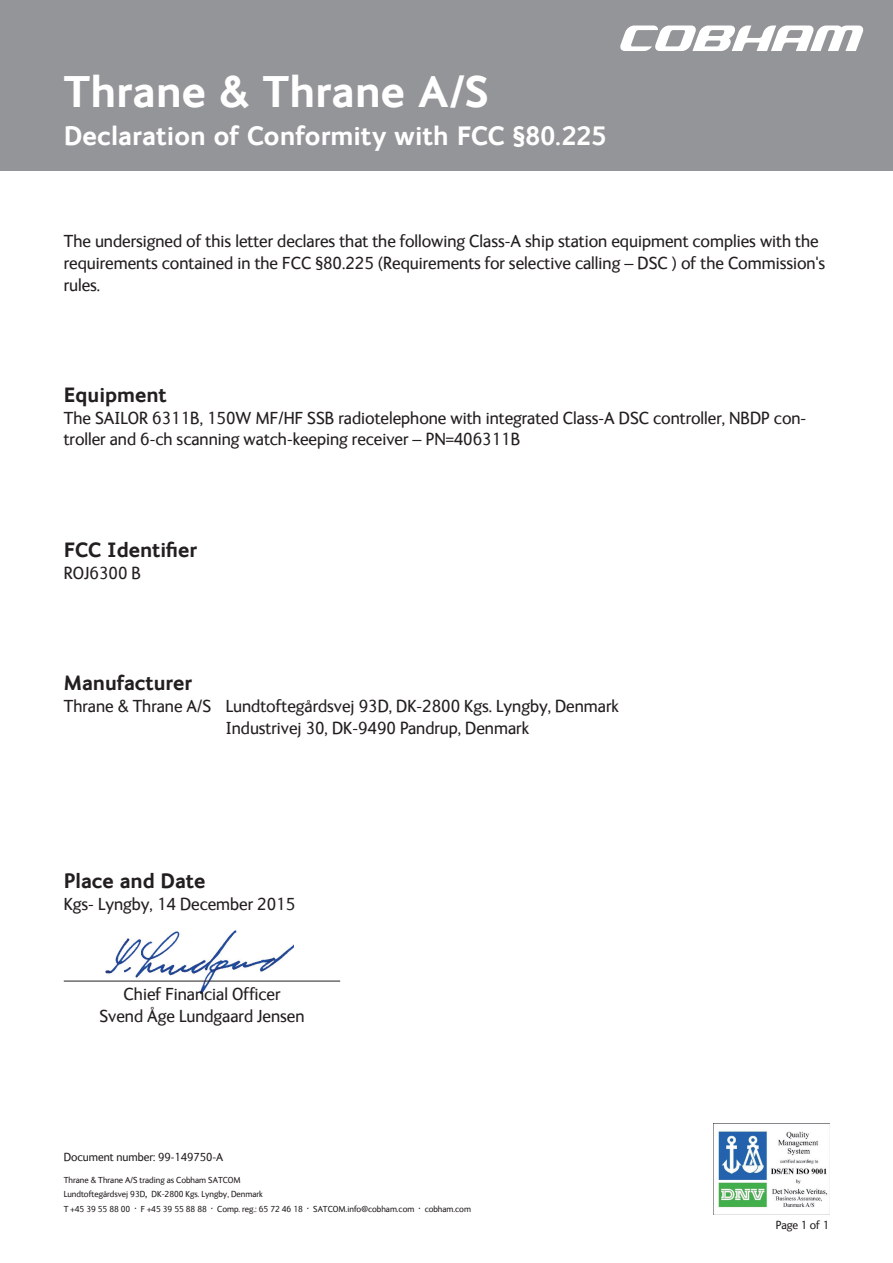
<style>
.page{position:relative;width:893px;height:1263px;background:#fff}
.page>*{position:absolute;margin:0;border:0;box-sizing:border-box;transform-origin:0 0}
.t1{font:700 45px "FS Ingrid";color:#fff}
.t2{font:700 27px "FS Ingrid";color:#fff}
.t3{font:700 21px "FS Ingrid";color:#231f20}
.t4{font:18px/21.6px "FS Ingrid";color:#231f20}
.t5{font:12px "FS Ingrid";color:#231f20}
.t6{font:9px/14.4px "FS Ingrid";color:#231f20}
.s1{font-size:12px}
</style>
<div class="page">
<div style="left:0;top:0;width:893px;height:170px;background:#939598"></div>
<img style="left:106px;top:930px;width:187px;height:63px">
<hr style="left:64px;top:981px;width:276px;height:1px;background:#231f20">
<img style="left:713px;top:1123px;width:116px;height:91px">
<svg style="left:620px;top:26px;width:244px;height:25px"></svg>
<h1 class="t1" style="left:64px;top:62px;width:427px">Thrane &amp; Thrane A/S</h1>
<h2 class="t2" style="left:64px;top:117px;width:544px">Declaration of Conformity with FCC §80.225</h2>
<p class="t4" style="left:64px;top:230px;width:763px">The undersigned of this letter declares that the following Class-A ship station equipment complies with the requirements contained in the FCC §80.225 (Requirements for selective calling – DSC ) of the Commission's rules.</p>
<p class="t3" style="left:64px;top:381px;width:105px">Equipment</p>
<p class="t4" style="left:64px;top:406px;width:744px">The SAILOR 6311B, 150W MF/HF SSB radiotelephone with integrated Class-A DSC controller, NBDP con&shy;troller and 6-ch scanning watch-keeping receiver – PN=406311B</p>
<p class="t3" style="left:64px;top:536px;width:135px">FCC Identifier</p>
<p class="t4" style="left:64px;top:561px;width:79px">ROJ6300 B</p>
<p class="t3" style="left:64px;top:669px;width:130px">Manufacturer</p>
<p class="t4" style="left:226px;top:694px;width:395px;text-indent:-162px">Thrane &amp; Thrane A/S Lundtoftegårdsvej 93D, DK-2800 Kgs. Lyngby, Denmark<br>Industrivej 30, DK-9490 Pandrup, Denmark</p>
<p class="t3" style="left:64px;top:867px;width:143px">Place and Date</p>
<p class="t4" style="left:64px;top:892px;width:233px">Kgs- Lyngby, 14 December 2015</p>
<p class="t4" style="left:99px;top:983px;width:207px;text-align:center">Chief Financial Officer<br>Svend Åge Lundgaard Jensen</p>
<p class="t5" style="left:64px;top:1149px;width:161px">Document number: 99-149750-A</p>
<p class="t6" style="left:64px;top:1172px;width:409px">Thrane &amp; Thrane A/S trading as Cobham SATCOM<br>Lundtoftegårdsvej 93D<span class="s1">,</span> DK-2800 Kgs. Lyngby, Denmark<br>T +45 39 55 88 00 <span class="s1">·</span> F +45 39 55 88 88 <span class="s1">·</span> Comp. reg.: 65 72 46 18 <span class="s1">·</span> SATCOM.info@cobham.com <span class="s1">·</span> cobham.com</p>
<p class="t5" style="left:776px;top:1217px;width:55px">Page 1 of 1</p>
</div>
